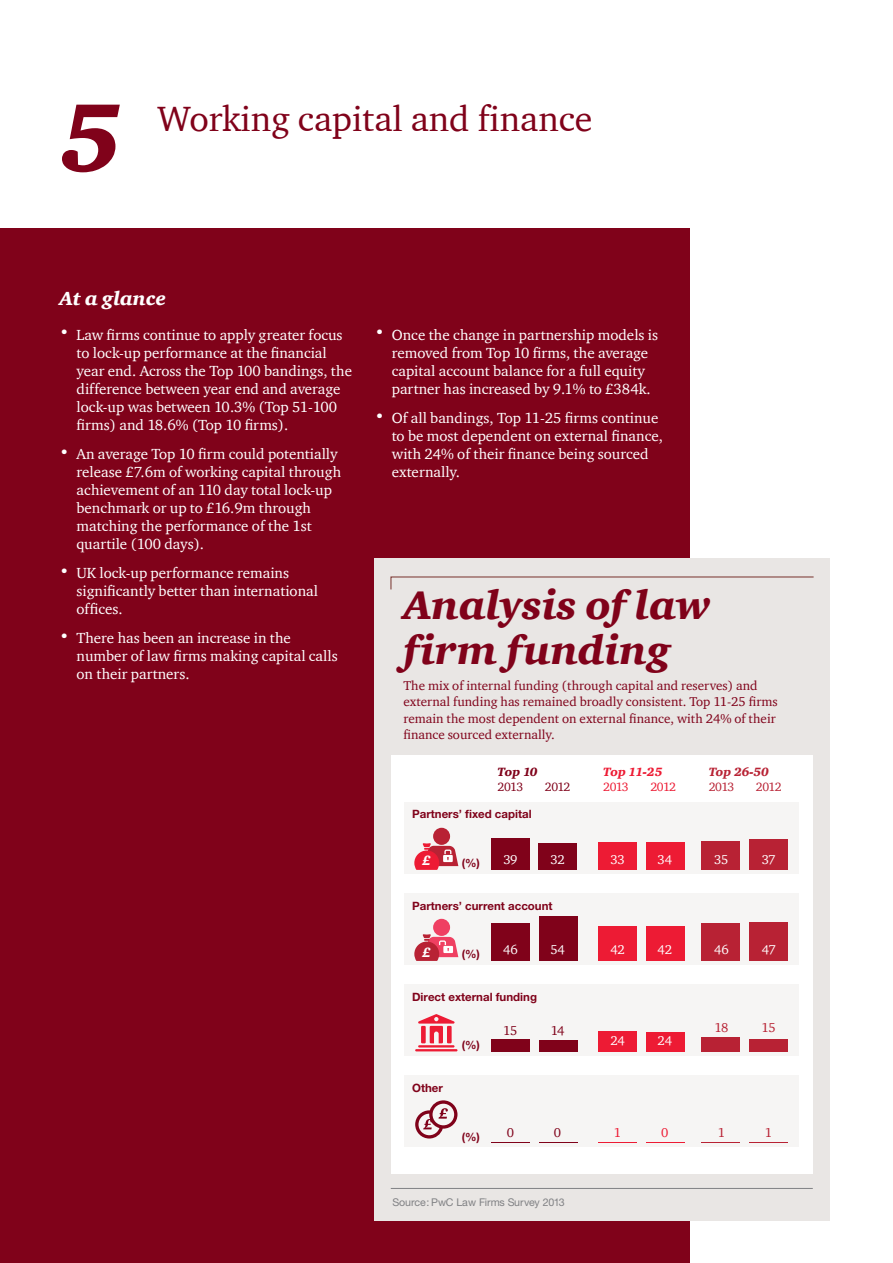
<style>
.page{position:relative;width:893px;height:1263px;background:#fff}
.page>*{position:absolute;margin:0;border:0;box-sizing:border-box;transform-origin:0 0}
.t1{font:italic 900 99px "ITC Charter Com";color:#80021a}
.t2{font:italic 900 40.95px/44.2px "ITC Charter Com";color:#80021a}
.t3{font:36px "ITC Charter Com";color:#80021a}
.t4{font:italic 900 19.5px "ITC Charter Com";color:#fff}
.t5{font:15px/18px "ITC Charter Com";color:#fff}
.t6{font:italic 900 13.8px "ITC Charter Com";color:#fff}
.t7{font:13.05px/16.4px "ITC Charter Com";color:#80021a}
.t8{font:13.05px "ITC Charter Com";letter-spacing:-.005em;color:#fff}
.t9{font:13.05px "ITC Charter Com";color:#b82234}
.t10{font:13.05px "ITC Charter Com";color:#ed1b34}
.t11{font:12.3px "ITC Charter Com";letter-spacing:-.06em;color:#80021a}
.t12{font:12.3px "ITC Charter Com";letter-spacing:-.06em;color:#ed1b34}
.t13{font:12.3px "ITC Charter Com";letter-spacing:-.06em;color:#b82234}
.t14{font:italic 900 12.3px "ITC Charter Com";letter-spacing:-.015em;color:#ed1b34}
.t15{font:italic 900 12.3px "ITC Charter Com";color:#b82234}
.t16{font:italic 900 12.3px "ITC Charter Com";color:#80021a}
.t17{font:700 11.4px "Helvetica Neue";color:#80021a}
.t18{font:10.65px "Helvetica Neue";letter-spacing:-.02em;color:#808184}
.s1{font-size:16.5px}
</style>
<div class="page">
<div style="left:0;top:228px;width:690px;height:1035px;background:#80021a"></div>
<div style="left:374px;top:557px;width:455px;height:663px;background:#e9e6e4"></div>
<hr style="left:391px;top:1188px;width:422px;height:1px;background:#808184">
<div style="left:391px;top:755px;width:422px;height:418px;background:#fff"></div>
<svg style="left:390px;top:576px;width:424px;height:14px"></svg>
<div style="left:404px;top:802px;width:395px;height:71px;background:#f6f5f4"></div>
<div style="left:404px;top:893px;width:395px;height:72px;background:#f6f5f4"></div>
<div style="left:404px;top:984px;width:395px;height:72px;background:#f6f5f4"></div>
<div style="left:404px;top:1075px;width:395px;height:72px;background:#f6f5f4"></div>
<svg style="left:414px;top:828px;width:44px;height:42px"></svg>
<svg style="left:414px;top:919px;width:44px;height:42px"></svg>
<svg style="left:415px;top:1100px;width:42px;height:38px"></svg>
<svg style="left:415px;top:1014px;width:42px;height:37px"></svg>
<div style="left:491px;top:838px;width:38px;height:32px;background:#80021a"></div>
<div style="left:539px;top:843px;width:38px;height:27px;background:#80021a"></div>
<div style="left:491px;top:923px;width:38px;height:38px;background:#80021a"></div>
<div style="left:539px;top:917px;width:38px;height:44px;background:#80021a"></div>
<div style="left:491px;top:1040px;width:38px;height:12px;background:#80021a"></div>
<div style="left:539px;top:1041px;width:38px;height:11px;background:#80021a"></div>
<hr style="left:491px;top:1143px;width:38px;height:1px;background:#80021a">
<hr style="left:539px;top:1143px;width:38px;height:1px;background:#80021a">
<div style="left:598px;top:843px;width:38px;height:27px;background:#ed1b34"></div>
<div style="left:646px;top:842px;width:38px;height:28px;background:#ed1b34"></div>
<div style="left:598px;top:926px;width:38px;height:35px;background:#ed1b34"></div>
<div style="left:646px;top:926px;width:38px;height:35px;background:#ed1b34"></div>
<div style="left:598px;top:1032px;width:38px;height:20px;background:#ed1b34"></div>
<div style="left:646px;top:1032px;width:38px;height:20px;background:#ed1b34"></div>
<hr style="left:598px;top:1142px;width:38px;height:1px;background:#ed1b34">
<hr style="left:646px;top:1143px;width:38px;height:1px;background:#ed1b34">
<div style="left:702px;top:841px;width:38px;height:29px;background:#b82234"></div>
<div style="left:750px;top:839px;width:38px;height:31px;background:#b82234"></div>
<div style="left:702px;top:923px;width:38px;height:38px;background:#b82234"></div>
<div style="left:750px;top:922px;width:38px;height:39px;background:#b82234"></div>
<div style="left:702px;top:1037px;width:38px;height:15px;background:#b82234"></div>
<div style="left:750px;top:1040px;width:38px;height:12px;background:#b82234"></div>
<hr style="left:702px;top:1142px;width:38px;height:1px;background:#b82234">
<hr style="left:750px;top:1142px;width:38px;height:1px;background:#b82234">
<h1 class="t1" style="left:60px;top:77px;width:65px">5</h1>
<h3 class="t3" style="left:158px;top:97px;width:436px">Working capital and finance</h3>
<h3 class="t4" style="left:60px;top:286px;width:108px">At a glance</h3>
<p class="t5" style="left:77px;top:325px;width:277px;text-indent:-17px"><span class="s1">•</span> Law firms continue to apply greater focus to lock-up performance at the financial year end. Across the Top 100 bandings, the difference between year end and average lock-up was between 10.3% (Top 51-100 firms) and 18.6% (Top 10 firms).</p>
<p class="t5" style="left:77px;top:444px;width:266px;text-indent:-17px"><span class="s1">•</span> An average Top 10 firm could potentially release £7.6m of working capital through achievement of an 110 day total lock-up benchmark or up to £16.9m through matching the performance of the 1st quartile (100 days).</p>
<p class="t5" style="left:77px;top:564px;width:243px;text-indent:-17px"><span class="s1">•</span> UK lock-up performance remains significantly better than international offices.</p>
<p class="t5" style="left:77px;top:629px;width:263px;text-indent:-17px"><span class="s1">•</span> There has been an increase in the number of law firms making capital calls on their partners.</p>
<p class="t5" style="left:392px;top:325px;width:268px;text-indent:-17px"><span class="s1">•</span> Once the change in partnership models is removed from Top 10 firms, the average capital account balance for a full equity partner has increased by 9.1% to £384k.</p>
<p class="t5" style="left:392px;top:408px;width:273px;text-indent:-17px"><span class="s1">•</span> Of all bandings, Top 11-25 firms continue to be most dependent on external finance, with 24% of their finance being sourced externally.</p>
<h2 class="t2" style="left:403px;top:583px;width:309px">Analysis of law firm funding</h2>
<p class="t7" style="left:403px;top:677px;width:376px">The mix of internal funding (through capital and reserves) and external funding has remained broadly consistent. Top 11-25 firms remain the most dependent on external finance, with 24% of their finance sourced externally.</p>
<p class="t16" style="left:498px;top:764px;width:41px">Top 10</p>
<p class="t14" style="left:603px;top:764px;width:61px">Top 11-25</p>
<p class="t15" style="left:709px;top:764px;width:62px">Top 26-50</p>
<p class="t11" style="left:498px;top:779px;width:27px">2013</p>
<p class="t11" style="left:545px;top:779px;width:27px">2012</p>
<p class="t12" style="left:603px;top:779px;width:27px">2013</p>
<p class="t12" style="left:650px;top:779px;width:27px">2012</p>
<p class="t13" style="left:709px;top:779px;width:27px">2013</p>
<p class="t13" style="left:756px;top:779px;width:27px">2012</p>
<p class="t17" style="left:412px;top:807px;width:121px">Partners’ fixed capital</p>
<p class="t17" style="left:462px;top:856px;width:20px">(%)</p>
<p class="t8" style="left:503px;top:851px;width:16px">39</p>
<p class="t8" style="left:551px;top:851px;width:16px">32</p>
<p class="t8" style="left:610px;top:851px;width:16px">33</p>
<p class="t8" style="left:658px;top:851px;width:16px">34</p>
<p class="t8" style="left:714px;top:851px;width:16px">35</p>
<p class="t8" style="left:762px;top:851px;width:15px">37</p>
<p class="t6" style="left:422px;top:851px;width:10px">£</p>
<p class="t17" style="left:412px;top:898px;width:142px">Partners’ current account</p>
<p class="t6" style="left:422px;top:943px;width:10px">£</p>
<p class="t17" style="left:462px;top:947px;width:20px">(%)</p>
<p class="t8" style="left:503px;top:942px;width:16px">46</p>
<p class="t8" style="left:550px;top:942px;width:16px">54</p>
<p class="t8" style="left:610px;top:942px;width:16px">42</p>
<p class="t8" style="left:657px;top:942px;width:16px">42</p>
<p class="t8" style="left:714px;top:942px;width:16px">46</p>
<p class="t8" style="left:762px;top:942px;width:15px">47</p>
<p class="t17" style="left:412px;top:990px;width:126px">Direct external funding</p>
<p class="t17" style="left:412px;top:1081px;width:32px">Other</p>
<p class="t17" style="left:462px;top:1038px;width:20px">(%)</p>
<p class="t7" style="left:503px;top:1022px;width:16px">15</p>
<p class="t7" style="left:551px;top:1022px;width:15px">14</p>
<p class="t8" style="left:610px;top:1032px;width:16px">24</p>
<p class="t8" style="left:658px;top:1032px;width:16px">24</p>
<p class="t9" style="left:714px;top:1020px;width:15px">18</p>
<p class="t9" style="left:761px;top:1020px;width:16px">15</p>
<p class="t17" style="left:462px;top:1129px;width:20px">(%)</p>
<p class="t7" style="left:507px;top:1124px;width:9px">0</p>
<p class="t7" style="left:554px;top:1124px;width:9px">0</p>
<p class="t10" style="left:614px;top:1124px;width:9px">1</p>
<p class="t10" style="left:661px;top:1124px;width:9px">0</p>
<p class="t9" style="left:718px;top:1124px;width:9px">1</p>
<p class="t9" style="left:765px;top:1124px;width:9px">1</p>
<p class="t18" style="left:392px;top:1196px;width:174px">Source: PwC Law Firms Survey 2013</p>
</div>
